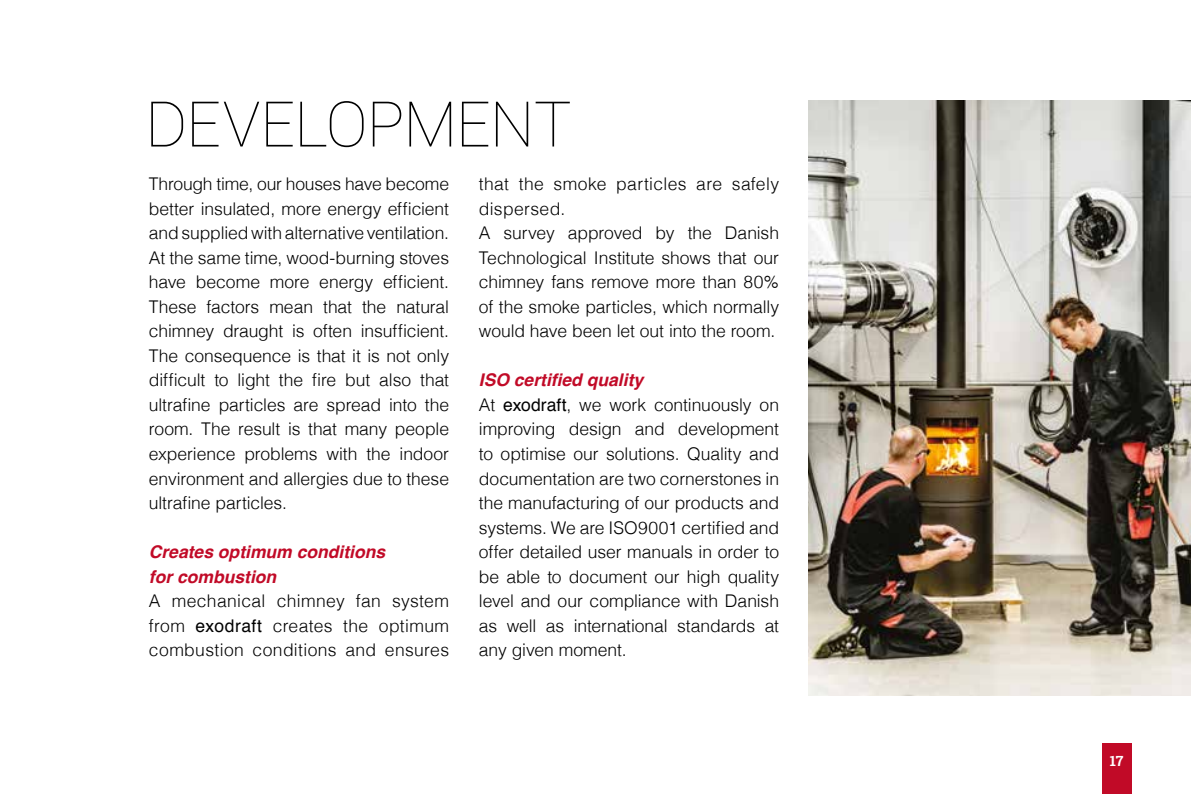
<style>
.page{position:relative;width:1191px;height:794px;background:#fff}
.page>*{position:absolute;margin:0;border:0;box-sizing:border-box;transform-origin:0 0}
.t1{font:100 63px "Roboto";letter-spacing:-.01em;color:#000}
.t2{font:300 17.5px/24.5px "Helvetica";letter-spacing:-.005em;color:#000;text-align:justify}
.t3{font:italic 700 17.5px/24.5px "Helvetica";color:#c10a27}
.t4{font:700 14px "Roboto Slab";color:#fff}
.s1{font-weight:400}
.s2{font-weight:700;font-style:italic;color:#c10a27}
</style>
<div class="page">
<img style="left:809px;top:100px;width:382px;height:595px">
<div style="left:1101px;top:743px;width:30px;height:51px;background:#c10a27"></div>
<h1 class="t1" style="left:145px;top:80px;width:428px">DEVELOPM ENT</h1>
<p class="t2" style="left:149px;top:171px;width:302px">Through time, our houses have become better insulated, more energy efficient and supplied with alternative ventilation.<br>At the same time, wood-burning stoves have become more energy efficient.<br>These factors mean that the natural chimney draught is often insufficient.<br>The consequence is that it is not only difficult to light the fire but also that ultrafine particles are spread into the room. The result is that many people experience problems with the indoor environment and allergies due to these ultrafine particles.</p>
<p class="t3" style="left:149px;top:539px;width:238px">Creates optimum conditions for combustion</p>
<p class="t2" style="left:149px;top:588px;width:302px">A mechanical chimney fan system from <span class="s1">exodraft</span> creates the optimum combustion conditions and ensures</p>
<p class="t2" style="left:479px;top:171px;width:302px;text-align:left">that the smoke particles are safely dispersed.<br>A survey approved by the Danish<br>Technological Institute shows that our chimney fans remove more than 80% of the smoke particles, which normally would have been let out into the room.</p>
<p class="t2" style="left:479px;top:367px;width:302px;text-align:left"><span class="s2">ISO certified quality<br></span>At <span class="s1">exodraft</span>, we work continuously on improving design and development to optimise our solutions. Quality and documentation are two cornerstones in the manufacturing of our products and systems. We are ISO9001 certified and offer detailed user manuals in order to be able to document our high quality level and our compliance with Danish as well as international standards at any given moment.</p>
<p class="t4" style="left:1109px;top:751px;width:15px">17</p>
</div>
